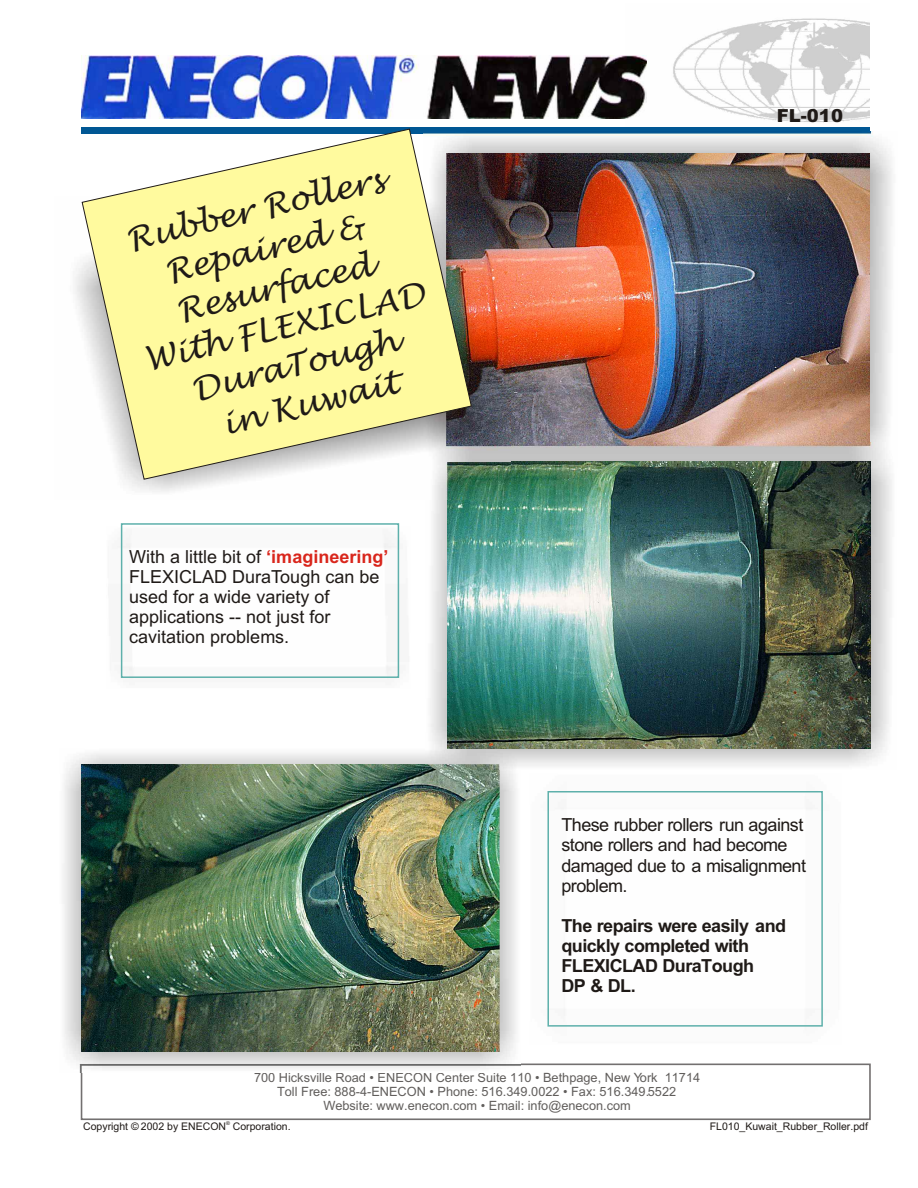
<style>
.page{position:relative;width:918px;height:1188px;background:#fff}
.page>*{position:absolute;margin:0;border:0;box-sizing:border-box;transform-origin:0 0}
.t1{font:31.35px/40.2px "Lucida Handwriting";color:#1f1a17;text-align:center}
.t2{font:18px/20.1px "Arial";color:#1f1a17}
.t3{font:18px/20.1px "Arial";letter-spacing:-.03em;color:#1f1a17}
.t4{font:700 18px/20.1px "Arial";letter-spacing:-.03em;color:#1f1a17}
.t5{font:900 18px "Arial";color:#1f1a17}
.t6{font:12.75px/14.2px "Arial";color:#615e5c;text-align:center}
.t7{font:10.5px "Arial";color:#1f1a17}
.t8{font:5.25px "Arial";color:#1f1a17}
.s1{font-weight:700;color:#d9261c}
</style>
<div class="page">
<img style="left:625px;top:18px;width:245px;height:105px">
<div style="left:82px;top:127px;width:788px;height:7px;background:#005794"></div>
<img style="left:82px;top:56px;width:564px;height:63px">
<div style="left:81px;top:1064px;width:790px;height:56px;border:2px solid #737070"></div>
<img style="left:63px;top:753px;width:458px;height:319px">
<img style="left:82px;top:765px;width:417px;height:286px">
<img style="left:472px;top:131px;width:420px;height:311px">
<img style="left:472px;top:153px;width:398px;height:289px">
<img style="left:426px;top:442px;width:466px;height:328px">
<img style="left:447px;top:462px;width:424px;height:287px">
<div style="left:121px;top:523px;width:278px;height:155px;border:2px solid #5eb0ab"></div>
<div style="left:547px;top:791px;width:276px;height:236px;border:2px solid #5eb0ab"></div>
<img style="left:75px;top:197px;width:436px;height:302px">
<svg style="left:82px;top:129px;width:390px;height:351px;fill:#fffa9e"></svg>
<h1 class="t1" style="left:112px;top:227px;width:288px;rotate:-14deg">Rubber Rollers<br>Repaired &amp;<br>Resurfaced<br>With FLEXICLAD<br>DuraTough<br>in Kuwait</h1>
<h2 class="t2" style="left:129px;top:548px;width:261px">With a little bit of <span class="s1">‘imagineering’<br></span>FLEXICLAD DuraTough can be used for a wide variety of applications -- not just for cavitation problems.</h2>
<h2 class="t5" style="left:777px;top:109px;width:68px">FL-010</h2>
<h2 class="t3" style="left:561px;top:817px;width:246px">These rubber rollers run against stone rollers and had become damaged due to a misalignment problem.</h2>
<h2 class="t4" style="left:561px;top:917px;width:226px">The repairs were easily and quickly completed with<br>FLEXICLAD DuraTough<br>DP &amp; DL.</h2>
<p class="t6" style="left:254px;top:1072px;width:448px">700 Hicksville Road • ENECON Center Suite 110 • Bethpage, New York 11714<br>Toll Free: 888-4-ENECON • Phone: 516.349.0022 • Fax: 516.349.5522<br>Website: www.enecon.com • Email: info@enecon.com</p>
<p class="t8" style="left:226px;top:1121px;width:5px">®</p>
<p class="t7" style="left:710px;top:1122px;width:160px">FL010_Kuwait_Rubber_Roller.pdf</p>
<p class="t7" style="left:83px;top:1122px;width:209px">Copyright © 2002 by ENECON Corporation.</p>
</div>
